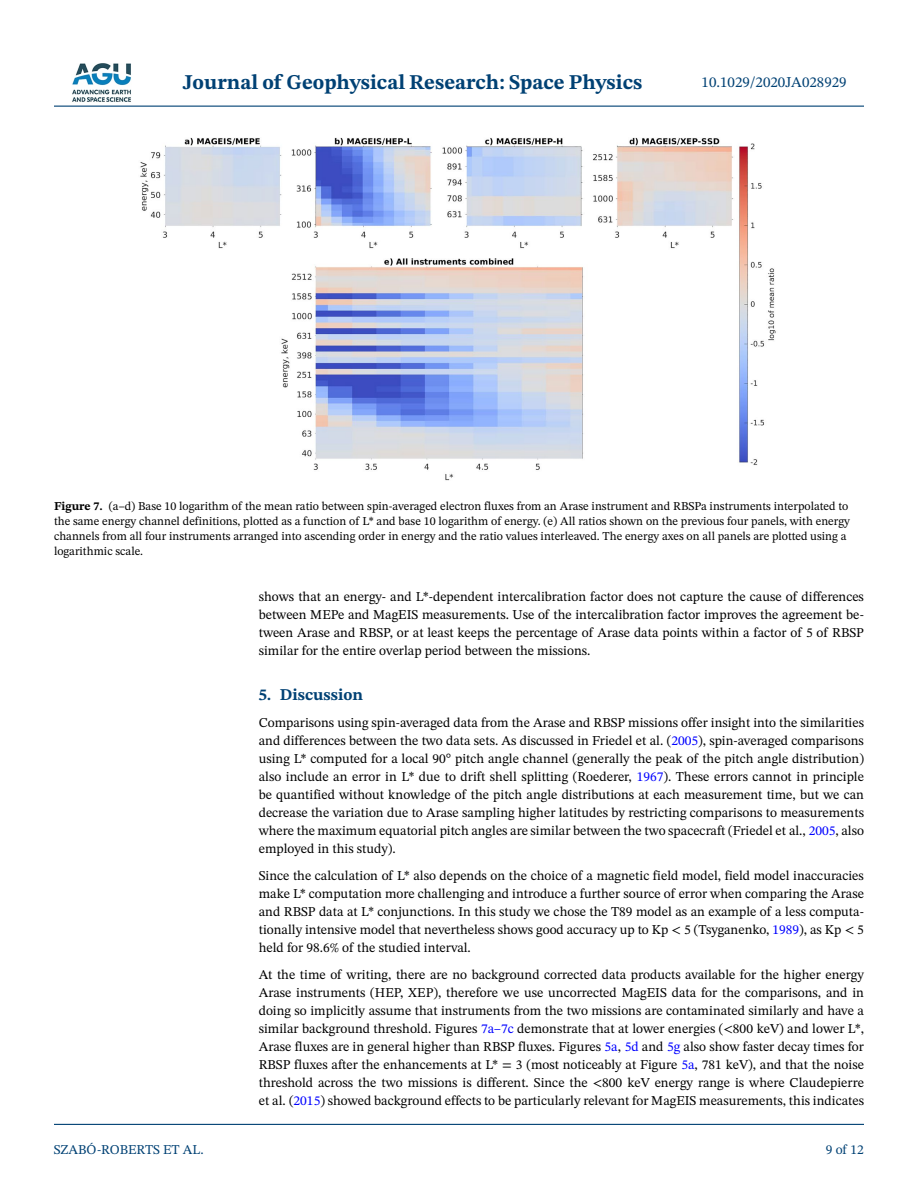
<style>
.page{position:relative;width:918px;height:1188px;background:#fff}
.page>*{position:absolute;margin:0;border:0;box-sizing:border-box;transform-origin:0 0}
.t1{font:700 21px "STIX Two Text";color:#004174}
.t2{font:700 16.5px "STIX Two Text";color:#004174}
.t3{font:15px "STIX Two Text";color:#004174}
.t4{font:13.5px/18px "STIX Two Text";color:#000;text-align:justify}
.t5{font:13.5px "STIX Two Text";color:#004174}
.t6{font:12px/15px "STIX Two Text";color:#000}
.s1{font-weight:700}
.s2{color:#00f}
</style>
<div class="page">
<hr style="left:54px;top:106px;width:810px;height:1px;background:#004174">
<hr style="left:54px;top:1124px;width:810px;height:1px;background:#004174">
<img style="left:72px;top:63px;width:59px;height:39px">
<img style="left:140px;top:137px;width:636px;height:344px">
<h1 class="t1" style="left:183px;top:67px;width:461px">Journal of Geophysical Research: Space Physics</h1>
<p class="t3" style="left:702px;top:72px;width:146px">10.1029/2020JA028929</p>
<p class="t6" style="left:54px;top:498px;width:798px"><span class="s1">Figure 7.</span> (a–d) Base 10 logarithm of the mean ratio between spin-averaged electron fluxes from an Arase instrument and RBSPa instruments interpolated to the same energy channel definitions, plotted as a function of L* and base 10 logarithm of energy. (e) All ratios shown on the previous four panels, with energy channels from all four instruments arranged into ascending order in energy and the ratio values interleaved. The energy axes on all panels are plotted using a logarithmic scale.</p>
<p class="t5" style="left:54px;top:1140px;width:151px">SZABÓ-ROBERTS ET AL.</p>
<p class="t4" style="left:259px;top:588px;width:607px">shows that an energy- and L*-dependent intercalibration factor does not capture the cause of differences between MEPe and MagEIS measurements. Use of the intercalibration factor improves the agreement be&shy;tween Arase and RBSP, or at least keeps the percentage of Arase data points within a factor of 5 of RBSP similar for the entire overlap period between the missions.</p>
<p class="t2" style="left:259px;top:683px;width:106px">5. Discussion</p>
<p class="t4" style="left:259px;top:714px;width:607px">Comparisons using spin-averaged data from the Arase and RBSP missions offer insight into the similarities and differences between the two data sets. As discussed in Friedel et al. (<span class="s2">2005</span>), spin-averaged comparisons using L* computed for a local 90° pitch angle channel (generally the peak of the pitch angle distribution) also include an error in L* due to drift shell splitting (Roederer, <span class="s2">1967</span>). These errors cannot in principle be quantified without knowledge of the pitch angle distributions at each measurement time, but we can decrease the variation due to Arase sampling higher latitudes by restricting comparisons to measurements where the maximum equatorial pitch angles are similar between the two spacecraft (Friedel et al., <span class="s2">2005</span>, also employed in this study).</p>
<p class="t4" style="left:259px;top:867px;width:607px">Since the calculation of L* also depends on the choice of a magnetic field model, field model inaccuracies make L* computation more challenging and introduce a further source of error when comparing the Arase and RBSP data at L* conjunctions. In this study we chose the T89 model as an example of a less computa&shy;tionally intensive model that nevertheless shows good accuracy up to Kp &lt; 5 (Tsyganenko, <span class="s2">1989</span>), as Kp &lt; 5 held for 98.6% of the studied interval.</p>
<p class="t4" style="left:259px;top:966px;width:607px">At the time of writing, there are no background corrected data products available for the higher energy Arase instruments (HEP, XEP), therefore we use uncorrected MagEIS data for the comparisons, and in doing so implicitly assume that instruments from the two missions are contaminated similarly and have a similar background threshold. Figures <span class="s2">7a–7c</span> demonstrate that at lower energies (&lt;800 keV) and lower L*, Arase fluxes are in general higher than RBSP fluxes. Figures <span class="s2">5a</span>, <span class="s2">5d</span> and <span class="s2">5g</span> also show faster decay times for RBSP fluxes after the enhancements at L* = 3 (most noticeably at Figure <span class="s2">5a</span>, 781 keV), and that the noise threshold across the two missions is different. Since the &lt;800 keV energy range is where Claudepierre et al. (<span class="s2">2015</span>) showed background effects to be particularly relevant for MagEIS measurements, this indicates</p>
<p class="t5" style="left:826px;top:1140px;width:40px">9 of 12</p>
</div>
